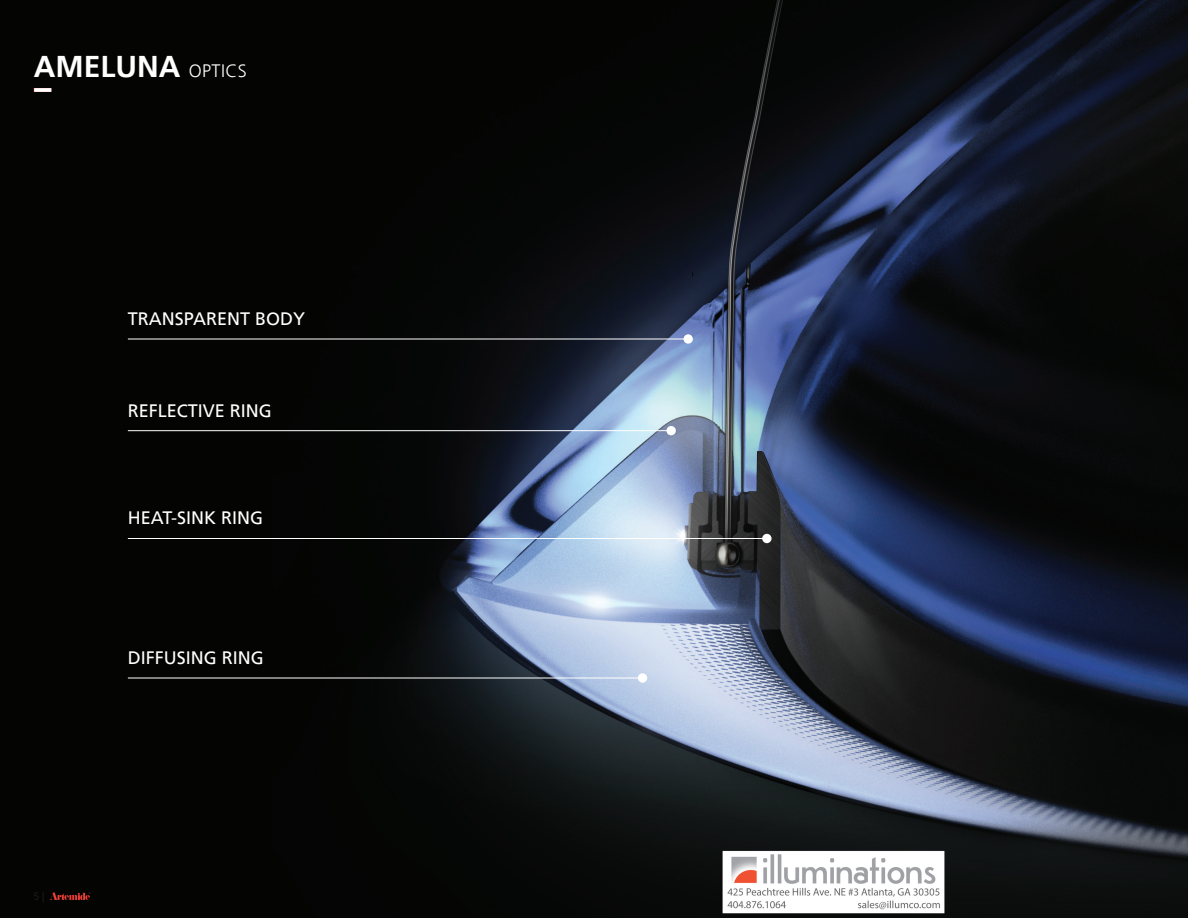
<style>
.page{position:relative;width:1188px;height:918px;background:#fff}
.page>*{position:absolute;margin:0;border:0;box-sizing:border-box;transform-origin:0 0}
.t1{font:700 30px "Frutiger LT";color:#fff}
.t2{font:18px "Frutiger LT";color:#fff}
.t3{font:300 10.5px "Frutiger LT";color:#231f20}
.s1{font-weight:300;font-size:18px}
</style>
<div class="page">
<img style="left:0;top:0;width:1188px;height:918px">
<hr style="left:128px;top:430px;width:543px;height:1px;background:#fff">
<hr style="left:128px;top:538px;width:639px;height:1px;background:#fff">
<hr style="left:128px;top:678px;width:515px;height:1px;background:#fff">
<hr style="left:128px;top:339px;width:560px;height:1px;background:#fff">
<svg style="left:34px;top:88px;width:17px;height:4px"></svg>
<svg style="left:50px;top:893px;width:40px;height:7px"></svg>
<img style="left:239px;top:0;width:710px;height:918px">
<h1 class="t1" style="left:34px;top:48px;width:215px">AMELUNA <span class="s1">OPTICS</span></h1>
<p class="t2" style="left:128px;top:308px;width:179px">TRANSPARENT BODY</p>
<p class="t2" style="left:128px;top:400px;width:146px">REFLECTIVE RING</p>
<p class="t2" style="left:128px;top:508px;width:137px">HEAT-SINK RING</p>
<p class="t2" style="left:128px;top:647px;width:137px">DIFFUSING RING</p>
<p class="t3" style="left:33px;top:890px;width:13px">5 |</p>
</div>
